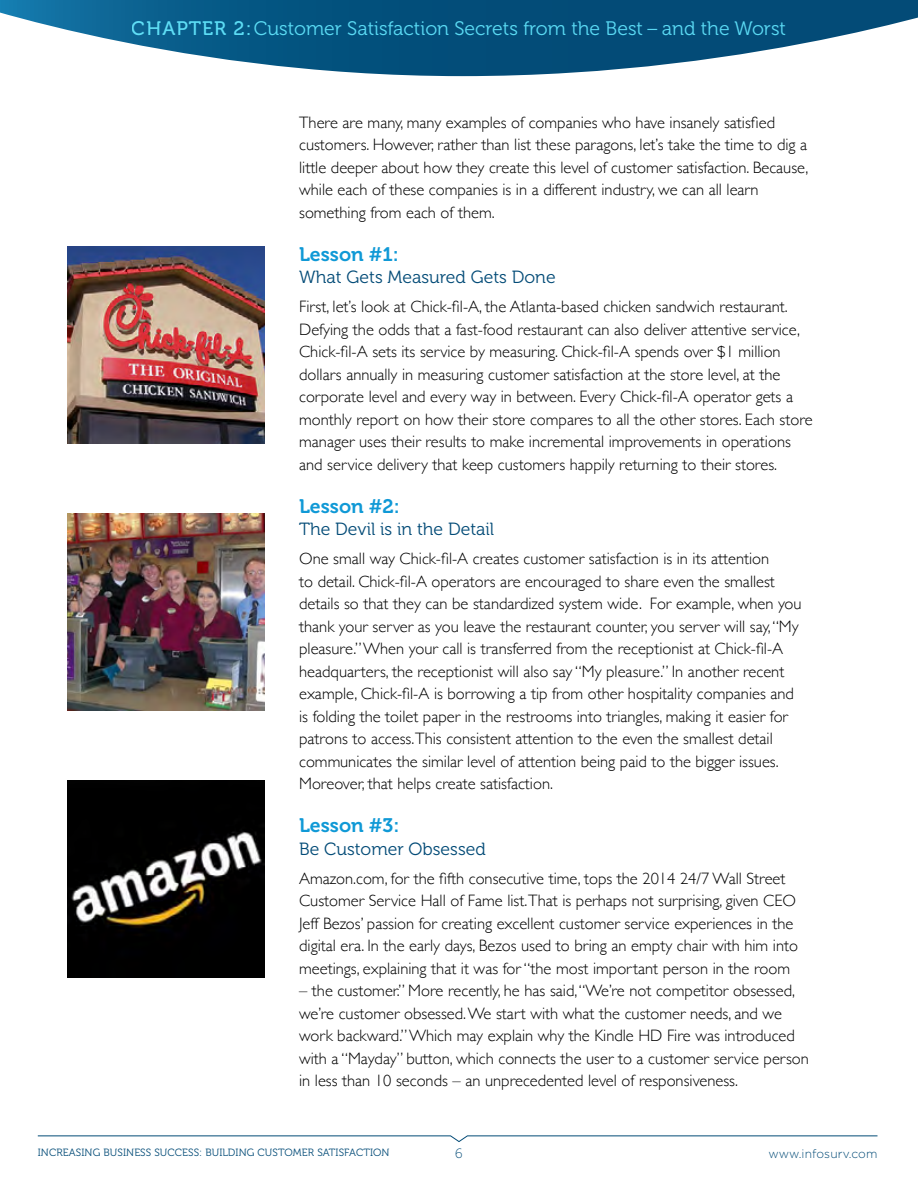
<style>
.page{position:relative;width:918px;height:1188px;background:#fff}
.page>*{position:absolute;margin:0;border:0;box-sizing:border-box;transform-origin:0 0}
.t1{font:19.5px "Museo 300";color:#58c9e8}
.INFOSURV_BODY{font:19.5px "Museo 700";color:#1099d6}
.INFOSURV_BODY-2{font:17.7px "Museo 300";color:#034b77}
.INFOSURV_BODY-3{font:300 16.5px/22.5px "Gill Sans";color:#000}
.t2{font:13.5px "Museo 100";color:#034b77}
.t3{font:300 12px "Gotham";letter-spacing:.01em;color:#034b77}
.t4{font:10.5px "Museo 300";letter-spacing:.01em;color:#034b77}
.s1{font-family:"Museo 500"}
</style>
<div class="page">
<svg style="left:37px;top:1135px;width:841px;height:7px"></svg>
<svg style="left:0;top:0;width:918px;height:76px"></svg>
<img style="left:68px;top:514px;width:196px;height:196px">
<img style="left:68px;top:247px;width:196px;height:197px">
<img style="left:68px;top:780px;width:196px;height:197px">
<p class="t1" style="left:132px;top:18px;width:656px"><span class="s1">CHAPTER 2:</span>Customer Satisfaction Secrets from the Best – and the Worst</p>
<p class="INFOSURV_BODY-3" style="left:299px;top:110px;width:511px">There are many, many examples of companies who have insanely satisfied customers. However, rather than list these paragons, let’s take the time to dig a little deeper about how they create this level of customer satisfaction. Because, while each of these companies is in a different industry, we can all learn something from each of them.</p>
<p class="INFOSURV_BODY" style="left:299px;top:243px;width:101px">Lesson #1:</p>
<p class="INFOSURV_BODY-2" style="left:299px;top:267px;width:258px">What Gets Measured Gets Done</p>
<p class="INFOSURV_BODY-3" style="left:299px;top:295px;width:515px">First, let’s look at Chick-fil-A, the Atlanta-based chicken sandwich restaurant.<br>Defying the odds that a fast-food restaurant can also deliver attentive service, Chick-fil-A sets its service by measuring. Chick-fil-A spends over $1 million dollars annually in measuring customer satisfaction at the store level, at the corporate level and every way in between. Every Chick-fil-A operator gets a monthly report on how their store compares to all the other stores. Each store manager uses their results to make incremental improvements in operations and service delivery that keep customers happily returning to their stores.</p>
<p class="INFOSURV_BODY" style="left:299px;top:495px;width:102px">Lesson #2:</p>
<p class="INFOSURV_BODY-2" style="left:299px;top:519px;width:197px">The Devil is in the Detail</p>
<p class="INFOSURV_BODY-3" style="left:299px;top:547px;width:504px">One small way Chick-fil-A creates customer satisfaction is in its attention<br>to detail. Chick-fil-A operators are encouraged to share even the smallest details so that they can be standardized system wide. For example, when you thank your server as you leave the restaurant counter, you server will say, “My pleasure.” When your call is transferred from the receptionist at Chick-fil-A headquarters, the receptionist will also say “My pleasure.” In another recent example, Chick-fil-A is borrowing a tip from other hospitality companies and is folding the toilet paper in the restrooms into triangles, making it easier for patrons to access.This consistent attention to the even the smallest detail communicates the similar level of attention being paid to the bigger issues.<br>Moreover, that helps create satisfaction.</p>
<p class="INFOSURV_BODY" style="left:299px;top:815px;width:102px">Lesson #3:</p>
<p class="INFOSURV_BODY-2" style="left:299px;top:839px;width:188px">Be Customer Obsessed</p>
<p class="INFOSURV_BODY-3" style="left:299px;top:866px;width:500px">Amazon.com, for the fifth consecutive time, tops the 2014 24/7 Wall Street Customer Service Hall of Fame list.That is perhaps not surprising, given CEO Jeff Bezos’ passion for creating excellent customer service experiences in the digital era. In the early days, Bezos used to bring an empty chair with him into meetings, explaining that it was for “the most important person in the room</p>
<p class="INFOSURV_BODY-3" style="left:299px;top:979px;width:511px">– the customer.” More recently, he has said, “We’re not competitor obsessed, we’re customer obsessed. We start with what the customer needs, and we work backward.” Which may explain why the Kindle HD Fire was introduced with a “Mayday” button, which connects the user to a customer service person in less than 10 seconds – an unprecedented level of responsiveness.</p>
<p class="t4" style="left:38px;top:1147px;width:353px">INCREASING BUSINESS SUCCESS: BUILDING CUSTOMER SATISFACTION</p>
<p class="t2" style="left:455px;top:1146px;width:9px">6</p>
<p class="t3" style="left:768px;top:1146px;width:111px">www.infosurv.com</p>
</div>
